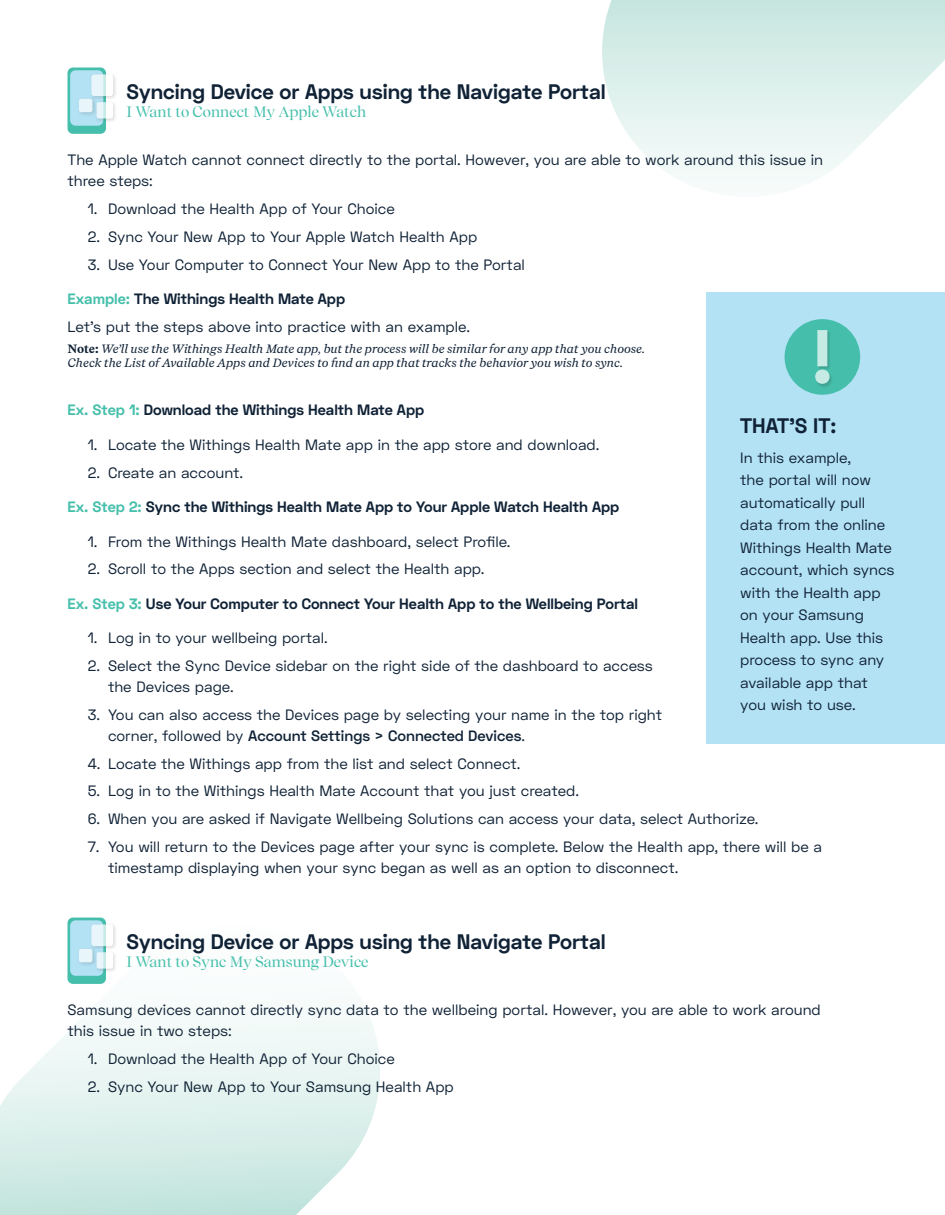
<style>
.page{position:relative;width:945px;height:1215px;background:#fff}
.page>*{position:absolute;margin:0;border:0;box-sizing:border-box;transform-origin:0 0}
.Subheading{font:700 21px "Space Grotesk";color:#102236}
.Body_Copy{font:15px/22.5px "Space Grotesk";color:#102236}
.Example_Header{font:700 15px "Space Grotesk";color:#102236}
.Sub_Subheader{font:15px "Recife Display";color:#45bfab}
.Note_Text{font:italic 12px/14.4px "Recife Text";color:#102236}
.s1{color:#45bfab}
.s2{font-weight:700;font-style:normal}
.s3{font-weight:600}
</style>
<div class="page">
<svg style="left:0;top:925px;width:380px;height:290px"></svg>
<svg style="left:602px;top:0;width:343px;height:184px"></svg>
<div style="left:68px;top:68px;width:38px;height:66px;background:#45bfab;border-radius:5px"></div>
<div style="left:70px;top:70px;width:33px;height:56px;background:#b4e2f5;border-radius:5px"></div>
<div style="left:89px;top:72px;width:29px;height:29px;background:#231f20;opacity:.25"></div>
<svg style="left:91px;top:74px;width:22px;height:22px"></svg>
<div style="left:77px;top:97px;width:20px;height:20px;background:#231f20;opacity:.25"></div>
<div style="left:79px;top:99px;width:13px;height:13px;background:#e8f6fb;border-radius:2px"></div>
<div style="left:94px;top:100px;width:24px;height:23px;background:#231f20;opacity:.25"></div>
<svg style="left:97px;top:102px;width:16px;height:17px"></svg>
<div style="left:68px;top:918px;width:38px;height:66px;background:#45bfab;border-radius:5px"></div>
<div style="left:70px;top:920px;width:33px;height:56px;background:#b4e2f5;border-radius:5px"></div>
<div style="left:89px;top:922px;width:29px;height:29px;background:#231f20;opacity:.25"></div>
<svg style="left:91px;top:924px;width:22px;height:22px"></svg>
<div style="left:77px;top:947px;width:20px;height:20px;background:#231f20;opacity:.25"></div>
<div style="left:79px;top:949px;width:13px;height:13px;background:#e8f6fb;border-radius:2px"></div>
<div style="left:94px;top:950px;width:24px;height:23px;background:#231f20;opacity:.25"></div>
<svg style="left:97px;top:952px;width:16px;height:17px"></svg>
<div style="left:706px;top:292px;width:239px;height:452px;background:#b4e2f5"></div>
<div style="left:785px;top:319px;width:75px;height:76px;background:#45bfab;border-radius:50%"></div>
<div style="left:815px;top:330px;width:19px;height:58px;background:#231f20;opacity:.25"></div>
<svg style="left:815px;top:330px;width:15px;height:54px"></svg>
<p class="Subheading" style="left:127px;top:78px;width:481px">Syncing Device or Apps using the Navigate Portal</p>
<p class="Sub_Subheader" style="left:127px;top:101px;width:241px">I Want to Connect My Apple Watch</p>
<p class="Body_Copy" style="left:68px;top:149px;width:757px">The Apple Watch cannot connect directly to the portal. However, you are able to work around this issue in</p>
<p class="Body_Copy" style="left:68px;top:170px;width:87px">three steps:</p>
<p class="Body_Copy" style="left:88px;top:197px;width:309px">1. Download the Health App of Your Choice</p>
<p class="Body_Copy" style="left:88px;top:225px;width:391px">2. Sync Your New App to Your Apple Watch Health App</p>
<p class="Body_Copy" style="left:88px;top:253px;width:439px">3. Use Your Computer to Connect Your New App to the Portal</p>
<p class="Example_Header" style="left:68px;top:289px;width:279px"><span class="s1">Example:</span> The Withings Health Mate App</p>
<p class="Body_Copy" style="left:68px;top:315px;width:404px">Let’s put the steps above into practice with an example.</p>
<p class="Note_Text" style="left:68px;top:341px;width:579px"><span class="s2">Note:</span> We’ll use the Withings Health Mate app, but the process will be similar for any app that you choose.<br>Check the List of Available Apps and Devices to find an app that tracks the behavior you wish to sync.</p>
<p class="Example_Header" style="left:68px;top:400px;width:358px"><span class="s1">Ex. Step 1:</span> Download the Withings Health Mate App</p>
<p class="Body_Copy" style="left:88px;top:433px;width:513px">1. Locate the Withings Health Mate app in the app store and download.</p>
<p class="Body_Copy" style="left:88px;top:461px;width:157px">2. Create an account.</p>
<p class="Example_Header" style="left:68px;top:497px;width:553px"><span class="s1">Ex. Step 2:</span> Sync the Withings Health Mate App to Your Apple Watch Health App</p>
<p class="Body_Copy" style="left:88px;top:530px;width:424px">1. From the Withings Health Mate dashboard, select Profile.</p>
<p class="Body_Copy" style="left:88px;top:558px;width:398px">2. Scroll to the Apps section and select the Health app.</p>
<p class="Example_Header" style="left:68px;top:594px;width:572px"><span class="s1">Ex. Step 3:</span> Use Your Computer to Connect Your Health App to the Wellbeing Portal</p>
<p class="Body_Copy" style="left:88px;top:627px;width:242px">1. Log in to your wellbeing portal.</p>
<p class="Body_Copy" style="left:108px;top:655px;width:546px;line-height:21px;text-indent:-20px">2. Select the Sync Device sidebar on the right side of the dashboard to access the Devices page.</p>
<p class="Body_Copy" style="left:108px;top:704px;width:556px;line-height:21px;text-indent:-20px">3. You can also access the Devices page by selecting your name in the top right corner, followed by <span class="s3">Account Settings &gt; Connected Devices</span>.</p>
<p class="Body_Copy" style="left:88px;top:752px;width:434px">4. Locate the Withings app from the list and select Connect.</p>
<p class="Body_Copy" style="left:88px;top:780px;width:493px">5. Log in to the Withings Health Mate Account that you just created.</p>
<p class="Body_Copy" style="left:88px;top:808px;width:672px">6. When you are asked if Navigate Wellbeing Solutions can access your data, select Authorize.</p>
<p class="Body_Copy" style="left:108px;top:836px;width:716px;line-height:21px;text-indent:-20px">7. You will return to the Devices page after your sync is complete. Below the Health app, there will be a timestamp displaying when your sync began as well as an option to disconnect.</p>
<p class="Subheading" style="left:740px;top:412px;width:98px">THAT’S IT:</p>
<p class="Body_Copy" style="left:740px;top:446px;width:153px">In this example,<br>the portal will now automatically pull data from the online<br>Withings Health Mate</p>
<p class="Body_Copy" style="left:740px;top:559px;width:156px">account, which syncs with the Health app on your Samsung<br>Health app. Use this process to sync any available app that you wish to use.</p>
<p class="Subheading" style="left:127px;top:928px;width:481px">Syncing Device or Apps using the Navigate Portal</p>
<p class="Sub_Subheader" style="left:127px;top:951px;width:243px">I Want to Sync My Samsung Device</p>
<p class="Body_Copy" style="left:68px;top:999px;width:755px">Samsung devices cannot directly sync data to the wellbeing portal. However, you are able to work around</p>
<p class="Body_Copy" style="left:68px;top:1020px;width:166px">this issue in two steps:</p>
<p class="Body_Copy" style="left:88px;top:1048px;width:309px">1. Download the Health App of Your Choice</p>
<p class="Body_Copy" style="left:88px;top:1075px;width:368px">2. Sync Your New App to Your Samsung Health App</p>
</div>
